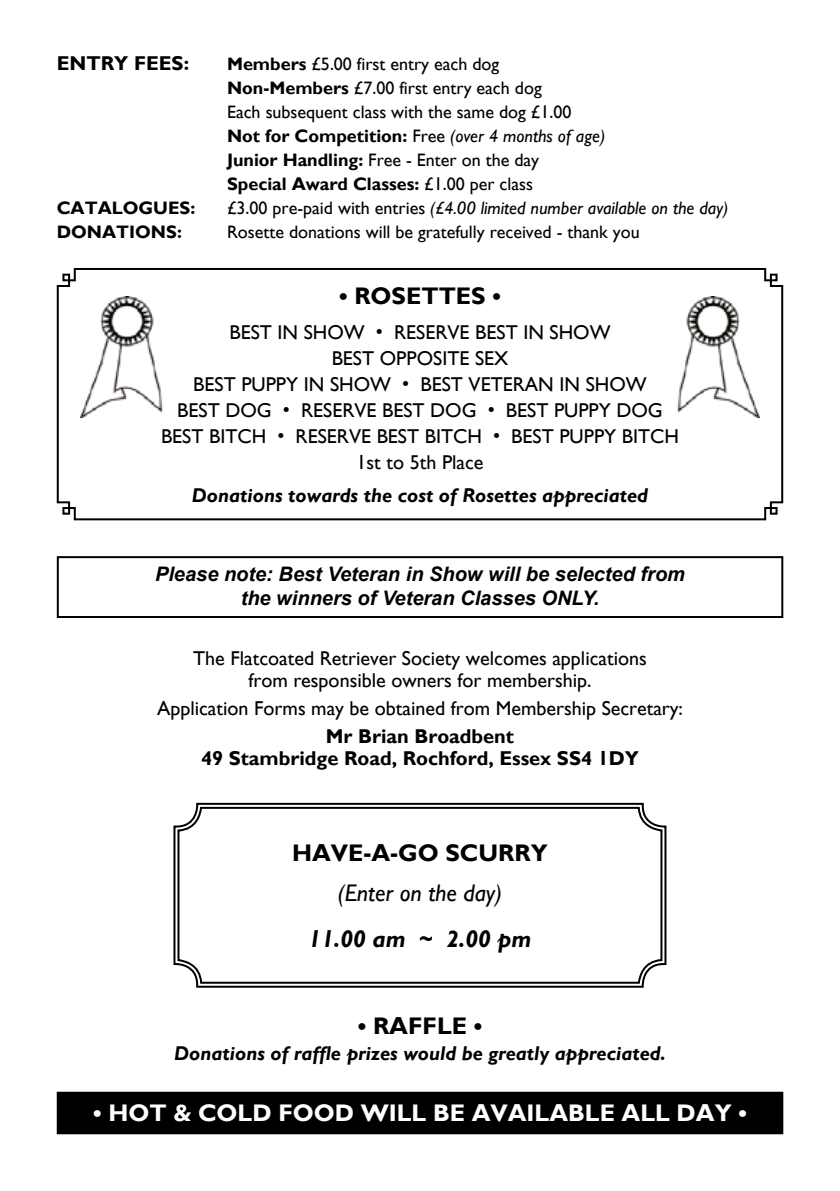
<style>
.page{position:relative;width:840px;height:1191px;background:#fff}
.page>*{position:absolute;margin:0;border:0;box-sizing:border-box;transform-origin:0 0}
.t1{font:700 24px "Gill Sans";color:#fff}
.t2{font:700 24px "Gill Sans";color:#000}
.t3{font:italic 24px "Gill Sans";color:#000}
.t4{font:italic 700 24px "Gill Sans";color:#000}
.t5{font:20px/26px "Gill Sans";color:#000;text-align:center}
.t6{font:italic 700 20px "Gill Sans";color:#000}
.t7{font:italic 700 20px/24px "Arial";color:#000;text-align:center}
.t8{font:700 20px/22px "Gill Sans";color:#000;text-align:center}
.t9{font:18px/24px "Gill Sans";color:#000}
.t10{font:italic 18px "Gill Sans";color:#000}
.t11{font:700 18px "Gill Sans";color:#000}
.s1{font-weight:700}
.s2{font-style:italic}
.s3{font-style:normal}
</style>
<div class="page">
<div style="left:58px;top:1092px;width:723px;height:41px;background:#000"></div>
<div style="left:57px;top:1091px;width:725px;height:43px;border:2px solid #000"></div>
<svg style="left:56px;top:268px;width:727px;height:253px"></svg>
<img style="left:81px;top:297px;width:89px;height:120px">
<img style="left:669px;top:297px;width:89px;height:120px">
<div style="left:57px;top:556px;width:725px;height:62px;border:2px solid #000"></div>
<svg style="left:173px;top:802px;width:494px;height:186px"></svg>
<div style="left:177px;top:807px;width:485px;height:176px;border:2px solid #000;border-radius:23px"></div>
<p class="t8" style="left:57px;top:53px;width:134px">ENTRY FEES:</p>
<p class="t9" style="left:227px;top:52px;width:379px"><span class="s1">Members</span> £5.00 first entry each dog <span class="s1">Non-Members</span> £7.00 first entry each dog<br>Each subsequent class with the same dog £1.00<br><span class="s1">Not for Competition:</span> Free <span class="s2">(over 4 months of age)<br></span><span class="s1">Junior Handling:</span> Free - Enter on the day<br><span class="s1">Special Award Classes:</span> £1.00 per class</p>
<p class="t11" style="left:57px;top:198px;width:140px">CATALOGUES:</p>
<p class="t10" style="left:227px;top:198px;width:502px"><span class="s3">£3.00 pre-paid with entries</span> (£4.00 limited number available on the day)</p>
<p class="t11" style="left:57px;top:222px;width:127px">DONATIONS:</p>
<p class="t9" style="left:227px;top:220px;width:414px">Rosette donations will be gratefully received - thank you</p>
<p class="t2" style="left:339px;top:281px;width:163px">• ROSETTES •</p>
<p class="t5" style="left:161px;top:319px;width:519px">BEST IN SHOW • RESERVE BEST IN SHOW<br>BEST OPPOSITE SEX<br>BEST PUPPY IN SHOW • BEST VETERAN IN SHOW<br>BEST DOG • RESERVE BEST DOG • BEST PUPPY DOG<br>BEST BITCH • RESERVE BEST BITCH • BEST PUPPY BITCH<br>1st to 5th Place</p>
<p class="t6" style="left:192px;top:484px;width:457px">Donations towards the cost of Rosettes appreciated</p>
<p class="t7" style="left:155px;top:563px;width:531px">Please note: Best Veteran in Show will be selected from the winners of Veteran Classes ONLY.</p>
<p class="t5" style="left:193px;top:647px;width:455px;line-height:22px">The Flatcoated Retriever Society welcomes applications from responsible owners for membership.</p>
<p class="t5" style="left:157px;top:695px;width:527px">Application Forms may be obtained from Membership Secretary:</p>
<p class="t8" style="left:201px;top:725px;width:439px">Mr Brian Broadbent<br>49 Stambridge Road, Rochford, Essex SS4 1DY</p>
<p class="t2" style="left:292px;top:838px;width:257px">HAVE-A-GO SCURRY</p>
<p class="t3" style="left:337px;top:879px;width:166px">(Enter on the day)</p>
<p class="t4" style="left:308px;top:924px;width:224px">11.00 am ~ 2.00 pm</p>
<p class="t2" style="left:357px;top:1011px;width:126px">• RAFFLE •</p>
<p class="t6" style="left:174px;top:1041px;width:493px">Donations of raffle prizes would be greatly appreciated.</p>
<p class="t1" style="left:93px;top:1098px;width:654px">• HOT &amp; COLD FOOD WILL BE AVAILABLE ALL DAY •</p>
</div>
